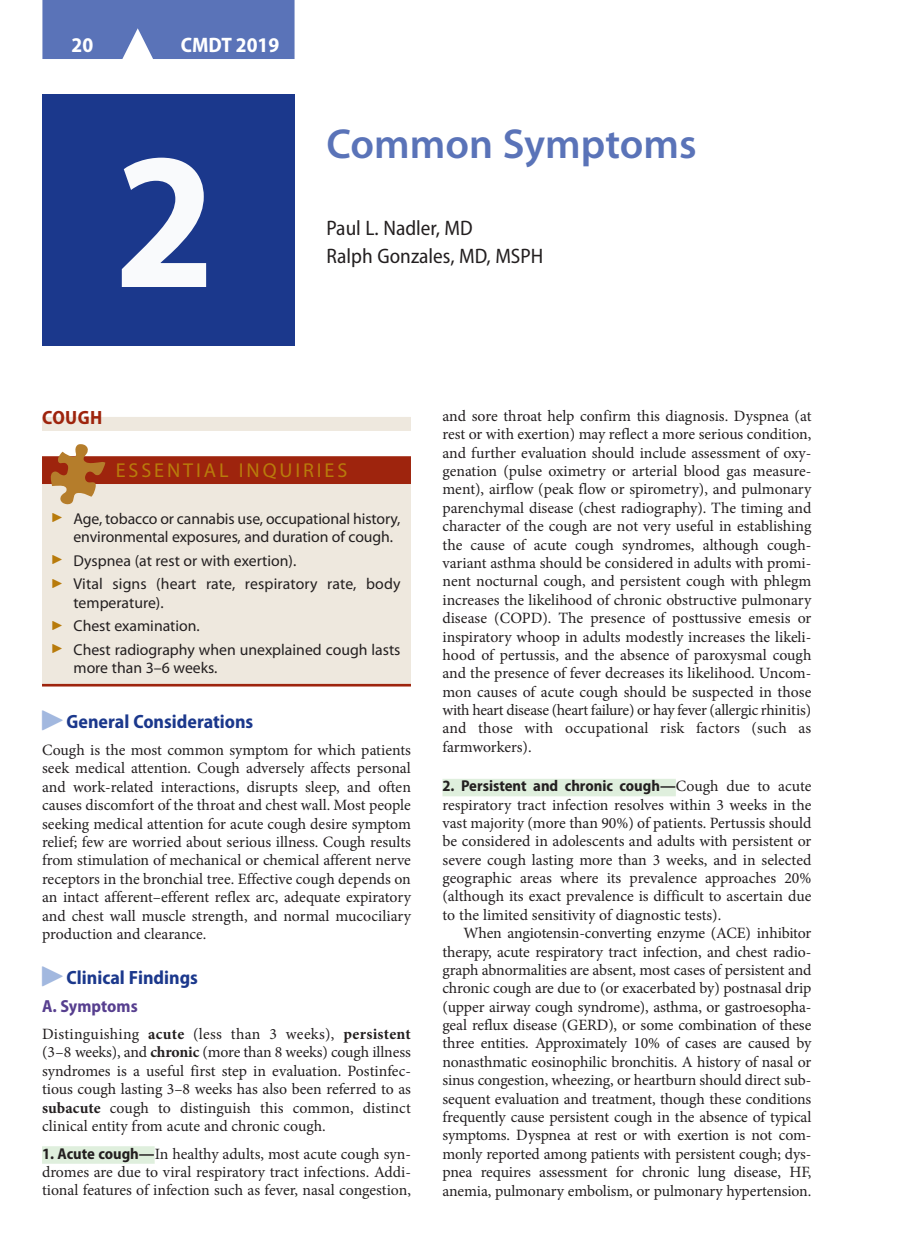
<style>
.page{position:relative;width:906px;height:1260px;background:#fff}
.page>*{position:absolute;margin:0;border:0;box-sizing:border-box;transform-origin:0 0}
.chapter_number{font:700 semi-condensed 196px "Myriad Pro";color:#f9fafc}
.chapter_title{font:600 42px "Myriad Pro";color:#5a73b8}
.chapter_author{font:semi-condensed 21px/28px "Myriad Pro";color:#231f20}
.t1{font:700 semi-condensed 21px "Myriad Pro";color:#fff}
.eod_title{font:20.12px "Myriad Pro";letter-spacing:.145em;color:#b87b0b}
.t2{font:700 semi-condensed 19.25px "Myriad Pro";color:#1b388c}
.heading-01{font:700 semi-condensed 19.25px "Myriad Pro";letter-spacing:.02em;color:#9e240d}
.H3_after_H2{font:700 semi-condensed 17.5px "Myriad Pro";color:#573f8f}
.heading-04{font:15.75px/18.4px "Minion Pro";color:#231f20;text-align:justify}
.text_first{font:15.75px/18.4px "Minion Pro";color:#231f20;text-align:justify}
.text{font:15.75px/18.4px "Minion Pro";letter-spacing:-.01em;color:#231f20;text-align:justify}
.t3{font:15.75px/18.4px "Myriad Pro";color:#231f20}
.s1{font-family:"Carta Std";font-weight:400;font-stretch:normal;color:#a2b8df}
.s2{font-weight:700}
.s3{font-family:"Myriad Pro";font-weight:700;font-stretch:semi-condensed}
</style>
<div class="page">
<div style="left:42px;top:0;width:252px;height:59px;background:#5a73b8"></div>
<div style="left:42px;top:417px;width:369px;height:14px;background:#eee8de"></div>
<div style="left:42px;top:456px;width:369px;height:28px;background:#9e240d"></div>
<div style="left:42px;top:484px;width:369px;height:200px;background:#eee8de"></div>
<hr style="left:42px;top:684px;width:369px;height:3px;background:#9e240d">
<div style="left:42px;top:1146px;width:113px;height:18px;background:#dfefdd"></div>
<div style="left:442px;top:779px;width:234px;height:17px;background:#dfefdd"></div>
<svg style="left:50px;top:444px;width:55px;height:61px"></svg>
<div style="left:42px;top:94px;width:252px;height:252px;background:#1b388c"></div>
<p class="t1" style="left:71px;top:33px;width:23px">20</p>
<h3 class="t1" style="left:181px;top:33px;width:100px">CMDT 2019</h3>
<p class="chapter_number" style="left:114px;top:112px;width:103px">2</p>
<p class="chapter_title" style="left:326px;top:117px;width:372px">Common Symptoms</p>
<p class="chapter_author" style="left:326px;top:214px;width:218px">Paul L. Nadler, MD<br>Ralph Gonzales, MD, MSPH</p>
<p class="heading-01" style="left:42px;top:407px;width:62px">COUGH</p>
<p class="eod_title" style="left:116px;top:458px;width:233px">ESSENTIAL INQUIRIES</p>
<p class="t3" style="left:74px;top:509px;width:328px;text-indent:-21px"><sup>»</sup> Age, tobacco or cannabis use, occupational history, environmental exposures, and duration of cough.</p>
<p class="t3" style="left:52px;top:551px;width:245px"><sup>»</sup> Dyspnea (at rest or with exertion).</p>
<p class="t3" style="left:74px;top:575px;width:328px;text-indent:-21px"><sup>»</sup> Vital signs (heart rate, respiratory rate, body temperature).</p>
<p class="t3" style="left:52px;top:617px;width:149px"><sup>»</sup> Chest examination.</p>
<p class="t3" style="left:74px;top:640px;width:328px;text-indent:-21px"><sup>»</sup> Chest radiography when unexplained cough lasts more than 3–6 weeks.</p>
<p class="t2" style="left:42px;top:710px;width:213px"><span class="s1">»</span> General Considerations</p>
<p class="text_first" style="left:42px;top:741px;width:370px">Cough is the most common symptom for which patients seek medical attention. Cough adversely affects personal and work-related interactions, disrupts sleep, and often causes discomfort of the throat and chest wall. Most people seeking medical attention for acute cough desire symptom relief; few are worried about serious illness. Cough results from stimulation of mechanical or chemical afferent nerve receptors in the bronchial tree. Effective cough depends on an intact afferent–efferent reflex arc, adequate expiratory and chest wall muscle strength, and normal mucociliary production and clearance.</p>
<p class="t2" style="left:42px;top:966px;width:157px"><span class="s1">»</span> Clinical Findings</p>
<p class="H3_after_H2" style="left:42px;top:996px;width:97px">A. Symptoms</p>
<p class="text_first" style="left:42px;top:1025px;width:370px">Distinguishing <span class="s2">acute</span> (less than 3 weeks), <span class="s2">persistent </span>(3–8 weeks), and <span class="s2">chronic</span> (more than 8 weeks) cough illness syndromes is a useful first step in evaluation. Postinfec&shy;tious cough lasting 3–8 weeks has also been referred to as <span class="s2">subacute</span> cough to distinguish this common, distinct clinical entity from acute and chronic cough.</p>
<p class="heading-04" style="left:42px;top:1144px;width:370px"><span class="s3">1. Acute cough—</span>In healthy adults, most acute cough syn&shy;dromes are due to viral respiratory tract infections. Addi&shy;tional features of infection such as fever, nasal congestion,</p>
<p class="heading-04" style="left:442px;top:407px;width:370px">and sore throat help confirm this diagnosis. Dyspnea (at rest or with exertion) may reflect a more serious condition, and further evaluation should include assessment of oxy&shy;genation (pulse oximetry or arterial blood gas measure&shy;ment), airflow (peak flow or spirometry), and pulmonary parenchymal disease (chest radiography). The timing and character of the cough are not very useful in establishing the cause of acute cough syndromes, although cough&shy;variant asthma should be considered in adults with promi&shy;nent nocturnal cough, and persistent cough with phlegm increases the likelihood of chronic obstructive pulmonary disease (COPD). The presence of posttussive emesis or inspiratory whoop in adults modestly increases the likeli&shy;hood of pertussis, and the absence of paroxysmal cough and the presence of fever decreases its likelihood. Uncom&shy;mon causes of acute cough should be suspected in those with heart disease (heart failure) or hay fever (allergic rhinitis) and those with occupational risk factors (such as farmworkers).</p>
<p class="heading-04" style="left:442px;top:777px;width:370px"><span class="s3">2. Persistent and chronic cough—</span>Cough due to acute respiratory tract infection resolves within 3 weeks in the vast majority (more than 90%) of patients. Pertussis should be considered in adolescents and adults with persistent or severe cough lasting more than 3 weeks, and in selected geographic areas where its prevalence approaches 20% (although its exact prevalence is difficult to ascertain due to the limited sensitivity of diagnostic tests).</p>
<p class="text" style="left:442px;top:924px;width:370px;text-indent:21px">When angiotensin-converting enzyme (ACE) inhibitor therapy, acute respiratory tract infection, and chest radio&shy;graph abnormalities are absent, most cases of persistent and chronic cough are due to (or exacerbated by) postnasal drip (upper airway cough syndrome), asthma, or gastroesopha&shy;geal reflux disease (GERD), or some combination of these three entities. Approximately 10% of cases are caused by nonasthmatic eosinophilic bronchitis. A history of nasal or sinus congestion, wheezing, or heartburn should direct sub&shy;sequent evaluation and treatment, though these conditions frequently cause persistent cough in the absence of typical symptoms. Dyspnea at rest or with exertion is not com&shy;monly reported among patients with persistent cough; dys&shy;pnea requires assessment for chronic lung disease, HF, anemia, pulmonary embolism, or pulmonary hypertension.</p>
</div>
